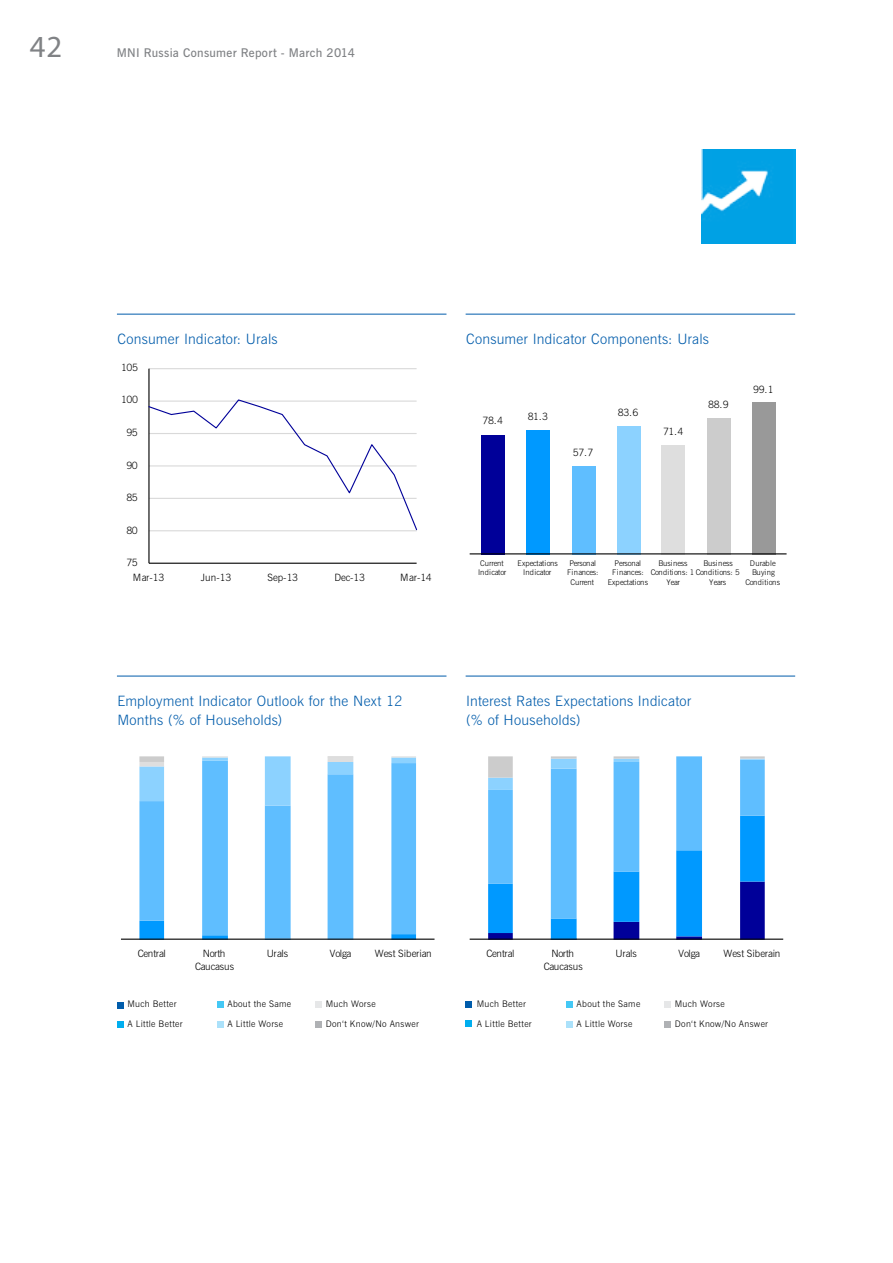
<style>
.page{position:relative;width:893px;height:1263px;background:#fff}
.page>*{position:absolute;margin:0;border:0;box-sizing:border-box;transform-origin:0 0}
.t1{font:30.75px "Myriad Pro";color:#808285}
.t2{font:14.25px/19.5px "News Gothic Lt BT";letter-spacing:.015em;color:#005cab}
.t3{font:12px "News Gothic Dm BT";letter-spacing:.02em;color:#808285}
.t4{font:10.05px/13.4px "News Gothic Lt BT";letter-spacing:-.035em;color:#000;text-align:center}
.t5{font:10.05px "News Gothic Lt BT";letter-spacing:-.005em;color:#000}
.t6{font:9px/19.5px "News Gothic Lt BT";letter-spacing:.035em;color:#000}
.t7{font:7.8px/9px "News Gothic Lt BT";letter-spacing:.005em;color:#000}
.t8{font:7.8px/9px "News Gothic Lt BT";letter-spacing:.025em;color:#000}
.t9{font:7.8px/9px "News Gothic Lt BT";letter-spacing:-.02em;color:#000}
.t10{font:7.8px "News Gothic Lt BT";letter-spacing:-.025em;color:#000}
</style>
<div class="page">
<div style="left:466px;top:1020px;width:6px;height:7px;background:#00aeef"></div>
<svg style="left:466px;top:1001px;width:6px;height:6px"></svg>
<div style="left:566px;top:1001px;width:7px;height:7px;background:#44c8f5"></div>
<div style="left:566px;top:1021px;width:7px;height:6px;background:#abe1fa"></div>
<svg style="left:665px;top:1021px;width:6px;height:6px"></svg>
<div style="left:665px;top:1001px;width:6px;height:7px;background:#e6e7e8"></div>
<div style="left:117px;top:1021px;width:6px;height:7px;background:#00aeef"></div>
<svg style="left:117px;top:1002px;width:6px;height:6px"></svg>
<div style="left:217px;top:1001px;width:7px;height:7px;background:#44c8f5"></div>
<div style="left:217px;top:1021px;width:7px;height:6px;background:#abe1fa"></div>
<div style="left:315px;top:1021px;width:7px;height:6px;background:#afb1b4"></div>
<div style="left:315px;top:1001px;width:7px;height:7px;background:#e6e7e8"></div>
<img style="left:701px;top:149px;width:94px;height:94px">
<div style="left:481px;top:435px;width:24px;height:119px;background:#009"></div>
<div style="left:526px;top:430px;width:24px;height:124px;background:#09f"></div>
<div style="left:572px;top:466px;width:24px;height:88px;background:#5fbeff"></div>
<div style="left:617px;top:426px;width:23px;height:128px;background:#8cd2ff"></div>
<div style="left:662px;top:445px;width:23px;height:109px;background:#dedede"></div>
<div style="left:708px;top:418px;width:23px;height:136px;background:#ccc"></div>
<div style="left:752px;top:402px;width:24px;height:152px;background:#999"></div>
<hr style="left:470px;top:553px;width:317px;height:1px;background:#000">
<svg style="left:488px;top:756px;width:277px;height:182px"></svg>
<hr style="left:470px;top:938px;width:313px;height:2px;background:#000">
<hr style="left:466px;top:314px;width:329px;height:1px;background:#005cab">
<hr style="left:466px;top:676px;width:329px;height:1px;background:#005cab">
<hr style="left:149px;top:368px;width:268px;height:1px;background:#d9d9d9">
<hr style="left:148px;top:369px;width:2px;height:194px;background:#000">
<hr style="left:149px;top:563px;width:268px;height:1px;background:#000">
<svg style="left:149px;top:399px;width:269px;height:132px"></svg>
<svg style="left:139px;top:805px;width:277px;height:133px"></svg>
<svg style="left:139px;top:756px;width:277px;height:49px"></svg>
<hr style="left:121px;top:938px;width:313px;height:2px;background:#000">
<hr style="left:117px;top:314px;width:329px;height:1px;background:#005cab">
<hr style="left:117px;top:676px;width:329px;height:1px;background:#005cab">
<h1 class="t1" style="left:30px;top:27px;width:34px">42</h1>
<p class="t3" style="left:117px;top:44px;width:240px">MNI Russia Consumer Report - March 2014</p>
<p class="t2" style="left:117px;top:329px;width:162px">Consumer Indicator: Urals</p>
<p class="t4" style="left:121px;top:361px;width:19px">105</p>
<p class="t4" style="left:121px;top:393px;width:19px">100</p>
<p class="t4" style="left:126px;top:426px;width:13px">95</p>
<p class="t4" style="left:126px;top:458px;width:13px">90</p>
<p class="t4" style="left:126px;top:491px;width:13px">85</p>
<p class="t4" style="left:126px;top:523px;width:13px">80</p>
<p class="t4" style="left:126px;top:556px;width:13px">75</p>
<p class="t4" style="left:133px;top:570px;width:33px">Mar-13</p>
<p class="t4" style="left:201px;top:570px;width:32px">Jun-13</p>
<p class="t4" style="left:268px;top:570px;width:32px">Sep-13</p>
<p class="t4" style="left:334px;top:570px;width:32px">Dec-13</p>
<p class="t4" style="left:400px;top:570px;width:33px">Mar-14</p>
<p class="t2" style="left:466px;top:329px;width:245px">Consumer Indicator Components: Urals</p>
<p class="t4" style="left:483px;top:414px;width:22px">78.4</p>
<p class="t4" style="left:528px;top:410px;width:22px">81.3</p>
<p class="t4" style="left:573px;top:445px;width:22px">57.7</p>
<p class="t4" style="left:618px;top:406px;width:22px">83.6</p>
<p class="t4" style="left:663px;top:425px;width:22px">71.4</p>
<p class="t4" style="left:708px;top:398px;width:22px">88.9</p>
<p class="t4" style="left:753px;top:383px;width:22px">99.1</p>
<p class="t7" style="left:478px;top:559px;width:30px">Current<br>Indicator</p>
<p class="t7" style="left:518px;top:559px;width:42px;text-align:center">Expectations<br>Indicator</p>
<p class="t9" style="left:567px;top:559px;width:33px">Personal<br>Finances:</p>
<p class="t10" style="left:570px;top:577px;width:25px">Current</p>
<p class="t9" style="left:612px;top:559px;width:33px">Personal<br>Finances:</p>
<p class="t7" style="left:608px;top:578px;width:42px">Expectations</p>
<p class="t8" style="left:651px;top:559px;width:90px;text-indent:8px">Business<br>Conditions: 1Conditions: 5</p>
<p class="t7" style="left:666px;top:578px;width:15px">Year</p>
<p class="t7" style="left:704px;top:559px;width:31px">Business</p>
<p class="t7" style="left:709px;top:578px;width:18px">Years</p>
<p class="t8" style="left:750px;top:559px;width:28px">Durable<br>Buying</p>
<p class="t8" style="left:745px;top:578px;width:36px">Conditions</p>
<p class="t2" style="left:117px;top:691px;width:287px">Employment Indicator Outlook for the Next 12<br>Months (% of Households)</p>
<p class="t2" style="left:466px;top:691px;width:227px">Interest Rates Expectations Indicator (% of Households)</p>
<p class="t4" style="left:138px;top:946px;width:30px">Central</p>
<p class="t4" style="left:195px;top:946px;width:41px">North<br>Caucasus</p>
<p class="t4" style="left:267px;top:946px;width:23px">Urals</p>
<p class="t4" style="left:330px;top:946px;width:23px">Volga</p>
<p class="t5" style="left:375px;top:947px;width:59px">West Siberian</p>
<p class="t6" style="left:127px;top:994px;width:57px">Much Better<br>A Little Better</p>
<p class="t6" style="left:227px;top:994px;width:65px">About the Same<br>A Little Worse</p>
<p class="t6" style="left:326px;top:994px;width:95px">Much Worse<br>Don‘t Know/No Answer</p>
<p class="t4" style="left:487px;top:946px;width:30px">Central</p>
<p class="t4" style="left:544px;top:946px;width:41px">North<br>Caucasus</p>
<p class="t4" style="left:616px;top:946px;width:23px">Urals</p>
<p class="t4" style="left:678px;top:946px;width:23px">Volga</p>
<p class="t5" style="left:723px;top:947px;width:59px">West Siberain</p>
<p class="t6" style="left:477px;top:994px;width:57px">Much Better<br>A Little Better</p>
<p class="t6" style="left:577px;top:994px;width:65px">About the Same<br>A Little Worse</p>
<p class="t6" style="left:675px;top:994px;width:95px">Much Worse<br>Don‘t Know/No Answer</p>
</div>
